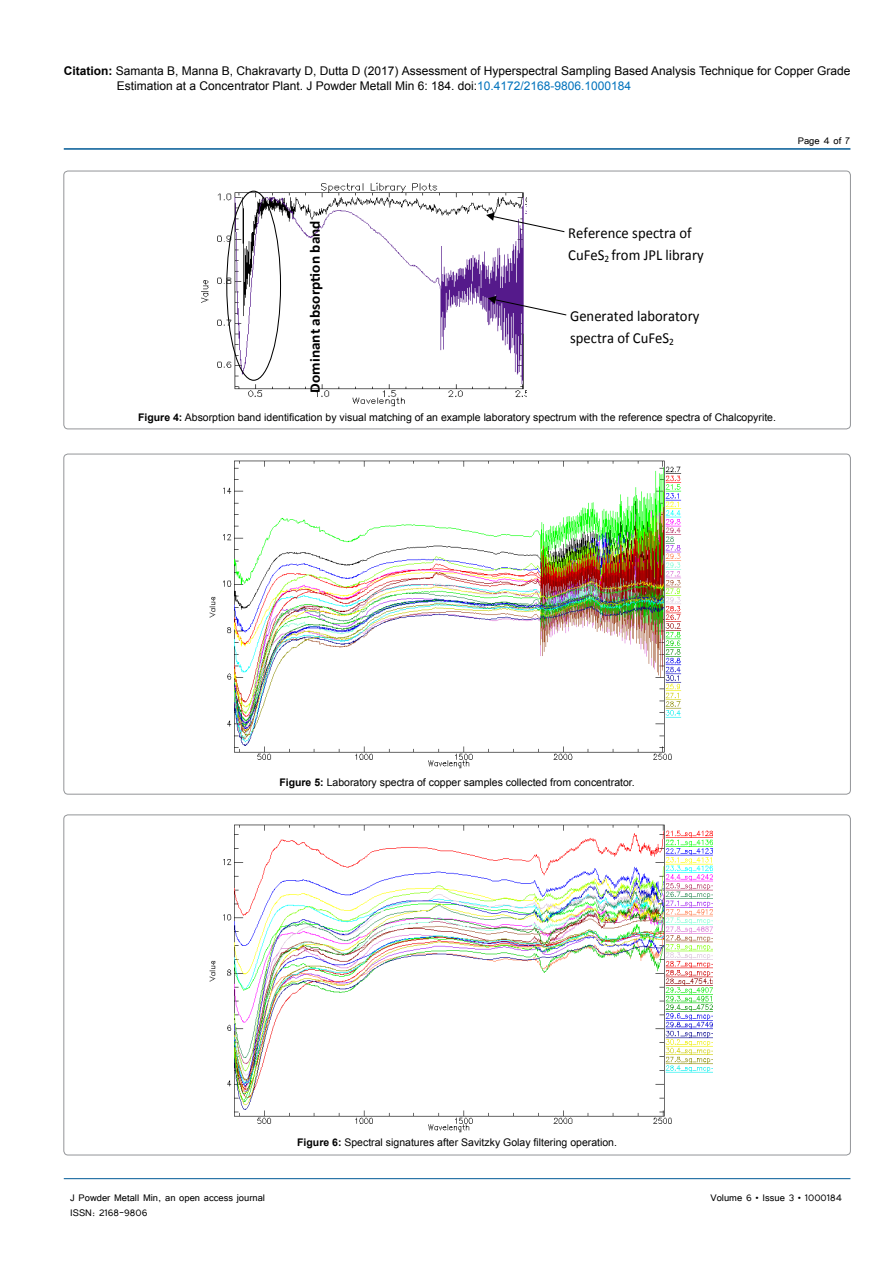
<style>
.page{position:relative;width:893px;height:1263px;background:#fff}
.page>*{position:absolute;margin:0;border:0;box-sizing:border-box;transform-origin:0 0}
.t1{font:15.3px/21.5px "Calibri";color:#000;scale:.96 1}
.t2{font:700 14.7px "Calibri";color:#000;scale:1.05 1}
.t3{font:12px/14.4px "Arial";color:#000}
.t4{font:12px "Tunga";color:#000}
.t5{font:10.5px "Arial";color:#000}
.s1{font-weight:700}
.s2{color:#0072bc}
</style>
<div class="page">
<hr style="left:64px;top:148px;width:786px;height:2px;background:#005a96">
<hr style="left:64px;top:1178px;width:786px;height:1px;background:#005a96">
<div style="left:64px;top:171px;width:786px;height:258px;border:1px solid #939598;border-radius:4px"></div>
<img style="left:201px;top:182px;width:325px;height:225px">
<div style="left:226px;top:191px;width:55px;height:190px;border:1px solid #000;border-radius:50%"></div>
<img style="left:306px;top:210px;width:19px;height:193px">
<svg style="left:486px;top:213px;width:79px;height:19px"></svg>
<svg style="left:488px;top:296px;width:79px;height:20px"></svg>
<img style="left:209px;top:460px;width:473px;height:309px">
<img style="left:209px;top:824px;width:504px;height:309px">
<p class="t3" style="left:117px;top:64px;width:735px;text-indent:-53px"><span class="s1">Citation:</span> Samanta B, Manna B, Chakravarty D, Dutta D (2017) Assessment of Hyperspectral Sampling Based Analysis Technique for Copper Grade<br>Estimation at a Concentrator Plant. J Powder Metall Min 6: 184. doi:<span class="s2">10.4172/2168-9806.1000184</span></p>
<p class="t4" style="left:798px;top:133px;width:53px">Page 4 of 7</p>
<h2 class="t2" style="left:306px;top:393px;width:165px;rotate:-90deg">Dominant absorption band</h2>
<h1 class="t1" style="left:568px;top:223px;width:143px">Reference spectra of<br>CuFeS<sub>2</sub> from JPL library</h1>
<h1 class="t1" style="left:570px;top:306px;width:136px">Generated laboratory spectra of CuFeS<sub>2</sub></h1>
<p class="t5" style="left:138px;top:410px;width:639px"><span class="s1">Figure 4:</span> Absorption band identification by visual matching of an example laboratory spectrum with the reference spectra of Chalcopyrite.</p>
<p class="t5" style="left:279px;top:775px;width:357px"><span class="s1">Figure 5:</span> Laboratory spectra of copper samples collected from concentrator.</p>
<p class="t5" style="left:297px;top:1136px;width:321px"><span class="s1">Figure 6:</span> Spectral signatures after Savitzky Golay filtering operation.</p>
<p class="t4" style="left:70px;top:1190px;width:196px">J Powder Metall Min, an open access journal</p>
<p class="t4" style="left:710px;top:1190px;width:133px">Volume 6 • Issue 3 • 1000184</p>
<p class="t4" style="left:70px;top:1204px;width:79px">ISSN: 2168-9806</p>
</div>
